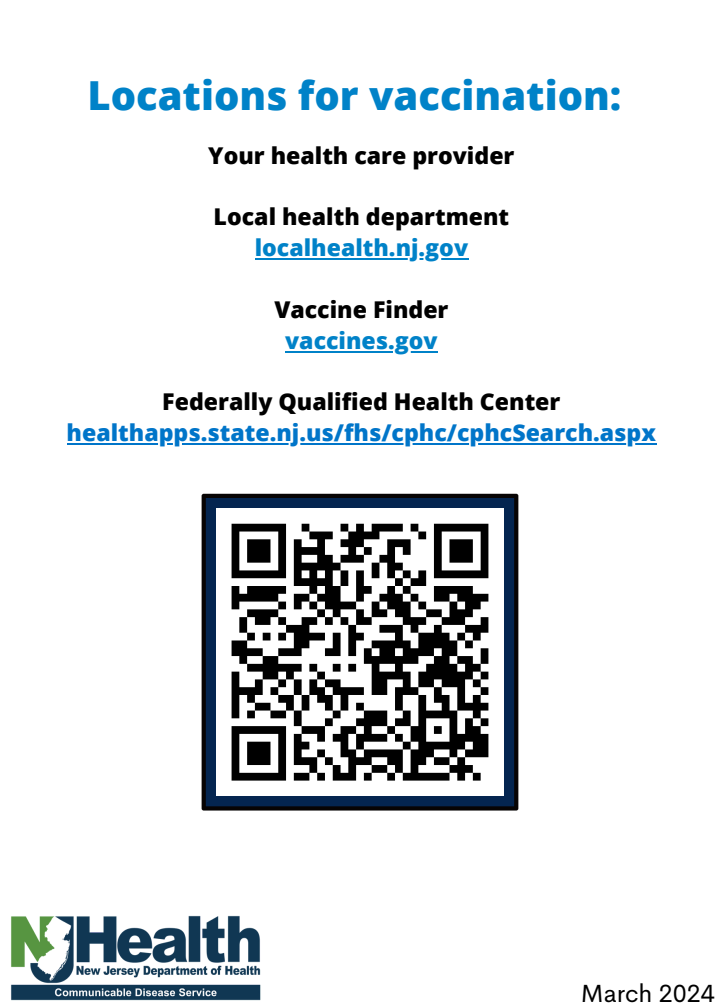
<style>
.page{position:relative;width:720px;height:1008px;background:#fff}
.page>*{position:absolute;margin:0;border:0;box-sizing:border-box;transform-origin:0 0}
.t1{font:800 40px "Open Sans";color:#0082c8}
.t2{font:24.8px "Cerebri Sans";color:#000}
.t3{font:800 23.2px "Open Sans";color:#000}
.t4{font:800 23.2px "Open Sans";color:#0075c9}
.t5{font:800 23.2px "Open Sans";color:#0082c8}
</style>
<div class="page">
<hr style="left:255px;top:258px;width:213px;height:2px;background:#0082c8">
<hr style="left:285px;top:351px;width:153px;height:1px;background:#0082c8">
<hr style="left:67px;top:443px;width:589px;height:2px;background:#0075c9">
<svg style="left:202px;top:494px;width:316px;height:317px;background:#061d3b"></svg>
<div style="left:216px;top:508px;width:288px;height:288px;background:#fff"></div>
<svg style="left:231px;top:523px;width:258px;height:258px"></svg>
<img style="left:11px;top:915px;width:250px;height:86px">
<p class="t1" style="left:87px;top:67px;width:536px">Locations for vaccination:</p>
<h1 class="t3" style="left:208px;top:139px;width:308px">Your health care provider</h1>
<h2 class="t3" style="left:214px;top:201px;width:297px">Local health department</h2>
<h2 class="t5" style="left:255px;top:231px;width:215px">localhealth.nj.gov</h2>
<h2 class="t3" style="left:274px;top:293px;width:176px">Vaccine Finder</h2>
<h2 class="t5" style="left:285px;top:324px;width:154px">vaccines.gov</h2>
<h2 class="t3" style="left:162px;top:386px;width:400px">Federally Qualified Health Center</h2>
<h2 class="t4" style="left:67px;top:416px;width:591px">healthapps.state.nj.us/fhs/cphc/cphcSearch.aspx</h2>
<p class="t2" style="left:581px;top:977px;width:136px">March 2024</p>
</div>
